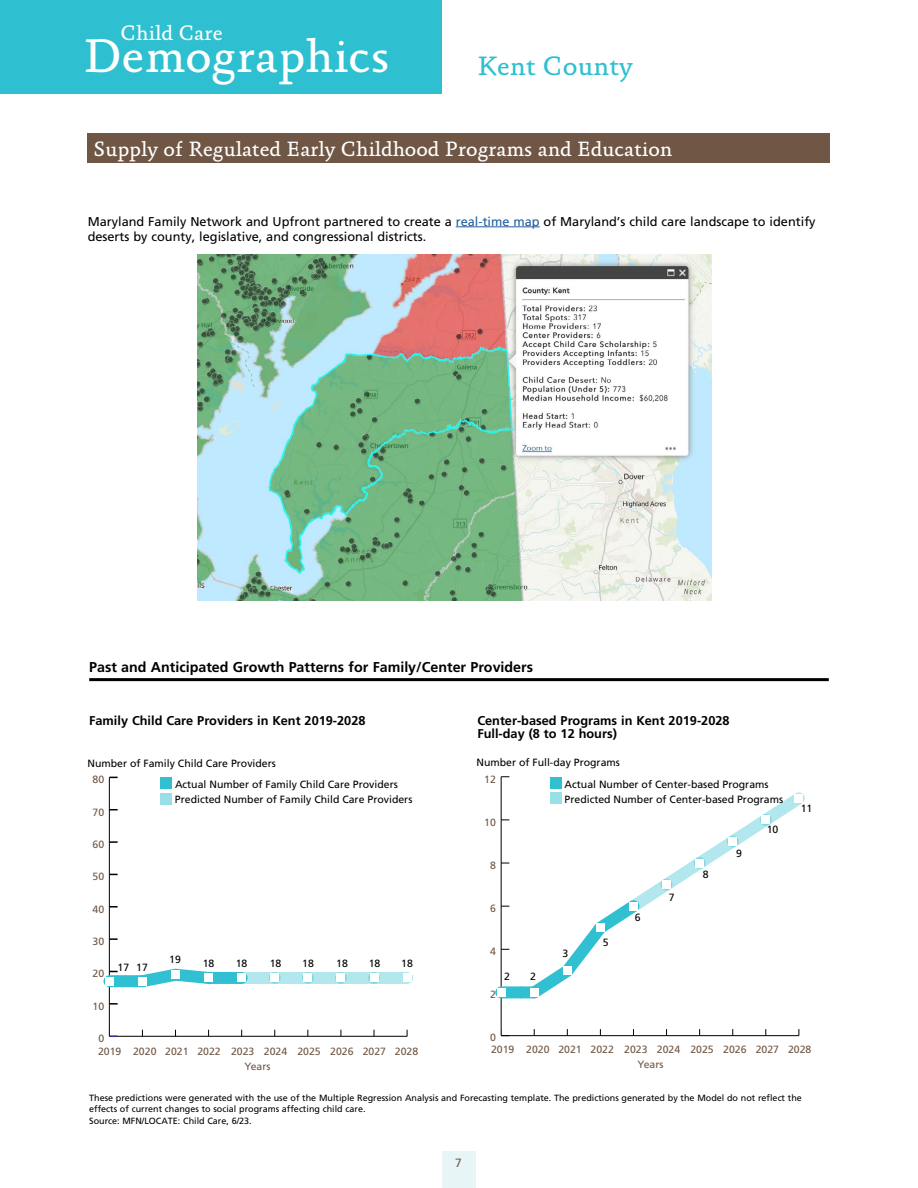
<style>
.page{position:relative;width:918px;height:1188px;background:#fff}
.page>*{position:absolute;margin:0;border:0;box-sizing:border-box;transform-origin:0 0}
.t1{font:47.85px "Absara";letter-spacing:.005em;color:#fff}
.t2{font:27px "Absara";color:#2ec0d0}
.t3{font:21.3px "Absara";color:#fff}
.t4{font:21px "Absara";color:#fff}
.chartheads{font:700 14.25px "Frutiger";color:#000}
.chartheads-2{font:12.75px/15px "Frutiger";color:#000}
.t5{font:700 12.75px/13.5px "Frutiger";color:#000}
.t6{font:12px "Frutiger";color:#705745}
.t7{font:10.5px "Frutiger";color:#000}
.t8{font:10.5px "Frutiger";color:#705745}
.t9{font:9px/10.5px "Frutiger";color:#000}
.s1{color:#215e9e}
</style>
<div class="page">
<hr style="left:89px;top:678px;width:740px;height:3px;background:#000">
<hr style="left:109px;top:1036px;width:298px;height:1px;background:#000">
<hr style="left:109px;top:777px;width:1px;height:259px;background:#000">
<svg style="left:109px;top:1003px;width:9px;height:2px"></svg>
<svg style="left:109px;top:938px;width:9px;height:2px"></svg>
<svg style="left:109px;top:906px;width:9px;height:2px"></svg>
<svg style="left:109px;top:841px;width:9px;height:2px"></svg>
<div style="left:109px;top:975px;width:33px;height:12px;background:#31c0d1"></div>
<svg style="left:128px;top:968px;width:81px;height:20px"></svg>
<div style="left:209px;top:972px;width:33px;height:12px;background:#31c0d1"></div>
<svg style="left:242px;top:972px;width:33px;height:12px"></svg>
<svg style="left:275px;top:972px;width:33px;height:12px"></svg>
<svg style="left:308px;top:972px;width:33px;height:12px"></svg>
<svg style="left:341px;top:972px;width:33px;height:12px"></svg>
<svg style="left:374px;top:972px;width:33px;height:12px"></svg>
<div style="left:105px;top:977px;width:9px;height:8px;background:#fff"></div>
<div style="left:138px;top:977px;width:9px;height:8px;background:#fff"></div>
<div style="left:171px;top:971px;width:9px;height:8px;background:#fff"></div>
<div style="left:204px;top:974px;width:9px;height:8px;background:#fff"></div>
<div style="left:238px;top:974px;width:8px;height:8px;background:#fff"></div>
<div style="left:271px;top:974px;width:8px;height:8px;background:#fff"></div>
<div style="left:304px;top:974px;width:8px;height:8px;background:#fff"></div>
<div style="left:337px;top:974px;width:8px;height:8px;background:#fff"></div>
<div style="left:370px;top:974px;width:8px;height:8px;background:#fff"></div>
<div style="left:403px;top:974px;width:8px;height:8px;background:#fff"></div>
<div style="left:160px;top:778px;width:12px;height:11px;background:#31c0d1"></div>
<div style="left:160px;top:793px;width:12px;height:11px;background:#98dfe8"></div>
<hr style="left:501px;top:1035px;width:298px;height:1px;background:#000">
<hr style="left:501px;top:777px;width:1px;height:259px;background:#000">
<svg style="left:501px;top:986px;width:17px;height:12px"></svg>
<svg style="left:518px;top:792px;width:287px;height:207px"></svg>
<div style="left:497px;top:988px;width:8px;height:9px;background:#fff"></div>
<div style="left:530px;top:988px;width:8px;height:9px;background:#fff"></div>
<div style="left:563px;top:967px;width:9px;height:8px;background:#fff"></div>
<div style="left:596px;top:924px;width:9px;height:8px;background:#fff"></div>
<div style="left:629px;top:902px;width:9px;height:8px;background:#fff"></div>
<div style="left:662px;top:880px;width:9px;height:9px;background:#fff"></div>
<div style="left:695px;top:859px;width:9px;height:8px;background:#fff"></div>
<div style="left:729px;top:837px;width:8px;height:9px;background:#fff"></div>
<div style="left:762px;top:816px;width:8px;height:8px;background:#fff"></div>
<div style="left:795px;top:794px;width:8px;height:9px;background:#fff"></div>
<div style="left:550px;top:777px;width:11px;height:11px;background:#31c0d1"></div>
<div style="left:550px;top:793px;width:11px;height:11px;background:#98dfe8"></div>
<div style="left:442px;top:1151px;width:34px;height:37px;background:#e7f5f6"></div>
<div style="left:0;top:0;width:441px;height:93px;background:#2ec0d0"></div>
<div style="left:87px;top:133px;width:742px;height:30px;background:#705745"></div>
<hr style="left:456px;top:227px;width:84px;height:1px;background:#215e9e">
<img style="left:198px;top:254px;width:514px;height:346px">
<p class="t3" style="left:121px;top:20px;width:104px">Child Care</p>
<p class="t1" style="left:83px;top:28px;width:308px">Demographics</p>
<p class="t2" style="left:477px;top:50px;width:157px">Kent County</p>
<p class="t4" style="left:93px;top:137px;width:580px">Supply of Regulated Early Childhood Programs and Education</p>
<p class="chartheads-2" style="left:88px;top:214px;width:730px">Maryland Family Network and Upfront partnered to create a <span class="s1">real-time map</span> of Maryland’s child care landscape to identify deserts by county, legislative, and congressional districts.</p>
<p class="chartheads" style="left:89px;top:659px;width:445px">Past and Anticipated Growth Patterns for Family/Center Providers</p>
<p class="t5" style="left:89px;top:713px;width:278px">Family Child Care Providers in Kent 2019-2028</p>
<p class="t5" style="left:477px;top:713px;width:254px">Center-based Programs in Kent 2019-2028<br>Full-day (8 to 12 hours)</p>
<p class="t7" style="left:87px;top:758px;width:190px">Number of Family Child Care Providers</p>
<p class="t7" style="left:175px;top:793px;width:239px">Predicted Number of Family Child Care Providers</p>
<p class="t8" style="left:93px;top:773px;width:13px">80</p>
<p class="t7" style="left:175px;top:778px;width:224px">Actual Number of Family Child Care Providers</p>
<p class="t8" style="left:93px;top:806px;width:13px">70</p>
<p class="t8" style="left:93px;top:838px;width:13px">60</p>
<p class="t8" style="left:93px;top:870px;width:13px">50</p>
<p class="t8" style="left:93px;top:903px;width:13px">40</p>
<p class="t8" style="left:93px;top:935px;width:13px">30</p>
<p class="t8" style="left:93px;top:967px;width:13px">20</p>
<p class="t8" style="left:93px;top:1000px;width:13px">10</p>
<p class="t8" style="left:98px;top:1032px;width:7px">0</p>
<p class="t7" style="left:118px;top:961px;width:32px">17 17</p>
<p class="t7" style="left:169px;top:953px;width:13px">19</p>
<p class="t7" style="left:203px;top:957px;width:13px">18</p>
<p class="t7" style="left:236px;top:957px;width:13px">18</p>
<p class="t7" style="left:270px;top:957px;width:13px">18</p>
<p class="t7" style="left:302px;top:957px;width:13px">18</p>
<p class="t7" style="left:336px;top:957px;width:13px">18</p>
<p class="t7" style="left:369px;top:957px;width:13px">18</p>
<p class="t7" style="left:401px;top:957px;width:13px">18</p>
<p class="t7" style="left:476px;top:756px;width:145px">Number of Full-day Programs</p>
<p class="t8" style="left:484px;top:773px;width:13px">12</p>
<p class="t8" style="left:484px;top:816px;width:13px">10</p>
<p class="t8" style="left:490px;top:859px;width:7px">8</p>
<p class="t8" style="left:490px;top:902px;width:7px">6</p>
<p class="t8" style="left:490px;top:945px;width:7px">4</p>
<p class="t8" style="left:490px;top:988px;width:7px">2</p>
<p class="t7" style="left:504px;top:970px;width:7px">2</p>
<p class="t7" style="left:530px;top:970px;width:7px">2</p>
<p class="t8" style="left:490px;top:1032px;width:7px">0</p>
<p class="t7" style="left:565px;top:778px;width:206px">Actual Number of Center-based Programs</p>
<p class="t7" style="left:565px;top:793px;width:220px">Predicted Number of Center-based Programs</p>
<p class="t7" style="left:563px;top:948px;width:7px">3</p>
<p class="t7" style="left:603px;top:936px;width:7px">5</p>
<p class="t7" style="left:635px;top:911px;width:7px">6</p>
<p class="t7" style="left:669px;top:891px;width:7px">7</p>
<p class="t7" style="left:703px;top:868px;width:7px">8</p>
<p class="t7" style="left:736px;top:847px;width:7px">9</p>
<p class="t7" style="left:767px;top:824px;width:13px">10</p>
<p class="t7" style="left:801px;top:802px;width:13px">11</p>
<p class="t8" style="left:98px;top:1045px;width:322px">2019 2020 2021 2022 2023 2024 2025 2026 2027 2028</p>
<p class="t8" style="left:244px;top:1061px;width:28px">Years</p>
<p class="t8" style="left:491px;top:1043px;width:322px">2019 2020 2021 2022 2023 2024 2025 2026 2027 2028</p>
<p class="t8" style="left:638px;top:1059px;width:28px">Years</p>
<p class="t9" style="left:89px;top:1093px;width:714px">These predictions were generated with the use of the Multiple Regression Analysis and Forecasting template. The predictions generated by the Model do not reflect the effects of current changes to social programs affecting child care.</p>
<p class="t9" style="left:89px;top:1116px;width:164px">Source: MFN/LOCATE: Child Care, 6/23.</p>
<p class="t6" style="left:455px;top:1155px;width:8px">7</p>
</div>
